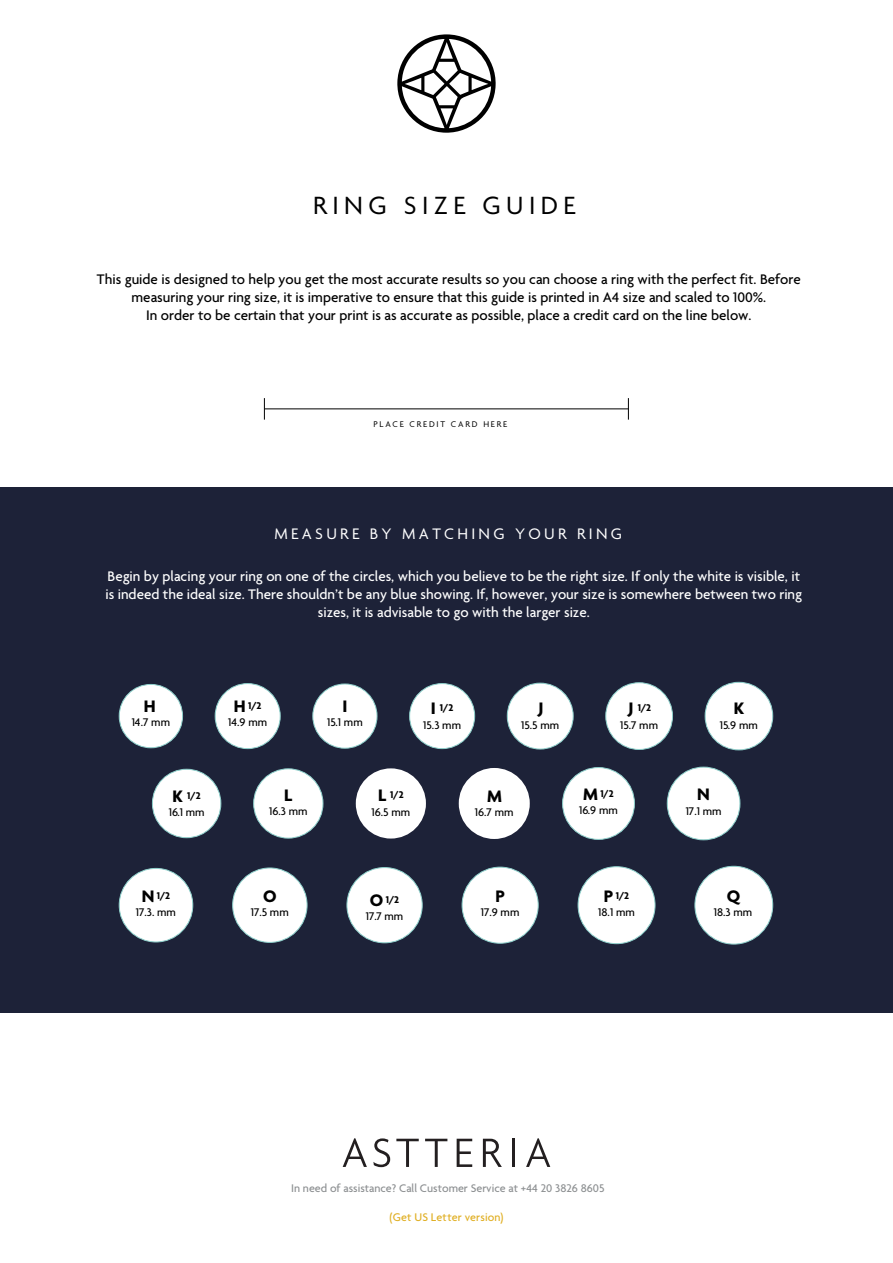
<style>
.page{position:relative;width:893px;height:1263px;background:#fff}
.page>*{position:absolute;margin:0;border:0;box-sizing:border-box;transform-origin:0 0}
.t1{font:27px "Agenda";letter-spacing:.2em;color:#000}
.t2{font:700 18px "Agenda";color:#000}
.t3{font:16.5px "Agenda";letter-spacing:.2em;color:#fff}
.t4{font:500 15px/18px "Agenda";color:#000;text-align:center}
.t5{font:500 15px/18px "Agenda";color:#fff;text-align:center}
.t6{font:500 12px "Agenda";color:#000}
.t7{font:500 12px "Agenda";color:#8d9092}
.t8{font:500 12px "Agenda";letter-spacing:.015em;color:#e0af24}
.t9{font:700 10.5px "Agenda";color:#000}
.t10{font:9px "Agenda";letter-spacing:.2em;color:#000}
.s1{font-size:18px}
</style>
<div class="page">
<div style="left:0;top:487px;width:893px;height:525px;background:#1d2238"></div>
<div style="left:254px;top:769px;width:69px;height:69px;background:#fff;border-radius:50%"></div>
<div style="left:253px;top:769px;width:70px;height:69px;border:1px solid #8fd1cc;border-radius:50%"></div>
<div style="left:356px;top:768px;width:70px;height:70px;background:#fff;border-radius:50%"></div>
<div style="left:459px;top:768px;width:71px;height:71px;background:#fff;border-radius:50%"></div>
<div style="left:563px;top:767px;width:71px;height:72px;background:#fff;border-radius:50%"></div>
<div style="left:562px;top:767px;width:73px;height:72px;border:1px solid #8fd1cc;border-radius:50%"></div>
<div style="left:667px;top:767px;width:73px;height:73px;background:#fff;border-radius:50%"></div>
<div style="left:667px;top:767px;width:73px;height:73px;border:1px solid #8fd1cc;border-radius:50%"></div>
<div style="left:152px;top:769px;width:69px;height:69px;background:#fff;border-radius:50%"></div>
<div style="left:152px;top:769px;width:69px;height:69px;border:1px solid #8fd1cc;border-radius:50%"></div>
<div style="left:705px;top:682px;width:68px;height:68px;background:#fff;border-radius:50%"></div>
<div style="left:705px;top:682px;width:68px;height:68px;border:1px solid #8fd1cc;border-radius:50%"></div>
<div style="left:119px;top:684px;width:64px;height:64px;background:#fff;border-radius:50%"></div>
<div style="left:119px;top:684px;width:64px;height:64px;border:1px solid #8fd1cc;border-radius:50%"></div>
<div style="left:410px;top:683px;width:65px;height:66px;background:#fff;border-radius:50%"></div>
<div style="left:409px;top:683px;width:66px;height:66px;border:1px solid #8fd1cc;border-radius:50%"></div>
<div style="left:215px;top:683px;width:65px;height:66px;background:#fff;border-radius:50%"></div>
<div style="left:215px;top:683px;width:65px;height:66px;border:1px solid #8fd1cc;border-radius:50%"></div>
<div style="left:507px;top:683px;width:66px;height:66px;background:#fff;border-radius:50%"></div>
<div style="left:507px;top:683px;width:66px;height:66px;border:1px solid #8fd1cc;border-radius:50%"></div>
<div style="left:313px;top:684px;width:64px;height:64px;background:#fff;border-radius:50%"></div>
<div style="left:313px;top:684px;width:64px;height:64px;border:1px solid #8fd1cc;border-radius:50%"></div>
<div style="left:606px;top:683px;width:66px;height:66px;background:#fff;border-radius:50%"></div>
<div style="left:606px;top:682px;width:67px;height:68px;border:1px solid #8fd1cc;border-radius:50%"></div>
<div style="left:119px;top:868px;width:74px;height:74px;background:#fff;border-radius:50%"></div>
<div style="left:119px;top:868px;width:74px;height:74px;border:1px solid #8fd1cc;border-radius:50%"></div>
<div style="left:233px;top:868px;width:74px;height:74px;background:#fff;border-radius:50%"></div>
<div style="left:232px;top:868px;width:75px;height:74px;border:1px solid #8fd1cc;border-radius:50%"></div>
<div style="left:347px;top:867px;width:75px;height:76px;background:#fff;border-radius:50%"></div>
<div style="left:347px;top:867px;width:75px;height:76px;border:1px solid #8fd1cc;border-radius:50%"></div>
<div style="left:578px;top:867px;width:77px;height:77px;background:#fff;border-radius:50%"></div>
<div style="left:578px;top:866px;width:77px;height:78px;border:1px solid #8fd1cc;border-radius:50%"></div>
<div style="left:462px;top:867px;width:76px;height:76px;background:#fff;border-radius:50%"></div>
<div style="left:462px;top:867px;width:76px;height:76px;border:1px solid #8fd1cc;border-radius:50%"></div>
<div style="left:695px;top:866px;width:78px;height:78px;background:#fff;border-radius:50%"></div>
<div style="left:695px;top:866px;width:78px;height:78px;border:1px solid #8fd1cc;border-radius:50%"></div>
<hr style="left:265px;top:409px;width:364px;height:1px;background:#000">
<svg style="left:264px;top:398px;width:1px;height:22px"></svg>
<svg style="left:628px;top:398px;width:1px;height:22px"></svg>
<svg style="left:397px;top:34px;width:99px;height:99px"></svg>
<svg style="left:343px;top:1138px;width:24px;height:29px"></svg>
<svg style="left:373px;top:1138px;width:17px;height:29px"></svg>
<svg style="left:396px;top:1139px;width:23px;height:28px"></svg>
<svg style="left:425px;top:1139px;width:22px;height:28px"></svg>
<svg style="left:457px;top:1139px;width:15px;height:28px"></svg>
<svg style="left:483px;top:1139px;width:19px;height:28px"></svg>
<hr style="left:512px;top:1139px;width:3px;height:28px;background:#231f20">
<svg style="left:526px;top:1138px;width:24px;height:29px"></svg>
<h1 class="t1" style="left:313px;top:190px;width:264px">RING SIZE GUIDE</h1>
<p class="t4" style="left:97px;top:269px;width:705px">This guide is designed to help you get the most accurate results so you can choose a ring with the perfect fit. Before measuring your ring size, it is imperative to ensure that this guide is printed in A4 size and scaled to 100%.<br>In order to be certain that your print is as accurate as possible, place a credit card on the line below.</p>
<p class="t10" style="left:373px;top:419px;width:135px">PLACE CREDIT CARD HERE</p>
<p class="t3" style="left:274px;top:524px;width:349px">MEASURE BY MATCHING YOUR RING</p>
<p class="t5" style="left:105px;top:567px;width:698px">Begin by placing your ring on one of the circles, which you believe to be the right size. If only the white is visible, it is indeed the ideal size. There shouldn’t be any blue showing. If, however, your size is somewhere between two ring sizes, it is advisable to go with the larger size.</p>
<p class="t2" style="left:144px;top:695px;width:13px">H</p>
<p class="t6" style="left:132px;top:715px;width:40px">14.7 mm</p>
<p class="t9" style="left:173px;top:789px;width:30px"><span class="s1">K</span> 1/2</p>
<p class="t6" style="left:169px;top:805px;width:37px">16.1 mm</p>
<p class="t9" style="left:234px;top:699px;width:29px"><span class="s1">H</span> 1/2</p>
<p class="t6" style="left:228px;top:715px;width:41px">14.9 mm</p>
<p class="t2" style="left:342px;top:695px;width:7px">I</p>
<p class="t6" style="left:327px;top:715px;width:37px">15.1 mm</p>
<p class="t9" style="left:431px;top:701px;width:24px"><span class="s1">I</span> 1/2</p>
<p class="t6" style="left:423px;top:717px;width:39px">15.3 mm</p>
<p class="t2" style="left:538px;top:697px;width:7px">J</p>
<p class="t6" style="left:521px;top:717px;width:39px">15.5 mm</p>
<p class="t9" style="left:629px;top:701px;width:24px"><span class="s1">J</span> 1/2</p>
<p class="t6" style="left:620px;top:717px;width:39px">15.7 mm</p>
<p class="t2" style="left:284px;top:784px;width:10px">L</p>
<p class="t6" style="left:269px;top:804px;width:40px">16.3 mm</p>
<p class="t9" style="left:378px;top:788px;width:27px"><span class="s1">L</span> 1/2</p>
<p class="t6" style="left:371px;top:805px;width:40px">16.5 mm</p>
<p class="t2" style="left:487px;top:785px;width:16px">M</p>
<p class="t6" style="left:475px;top:805px;width:40px">16.7 mm</p>
<p class="t9" style="left:583px;top:787px;width:32px"><span class="s1">M</span> 1/2</p>
<p class="t6" style="left:579px;top:803px;width:40px">16.9 mm</p>
<p class="t2" style="left:734px;top:697px;width:12px">K</p>
<p class="t6" style="left:720px;top:717px;width:39px">15.9 mm</p>
<p class="t2" style="left:697px;top:783px;width:14px">N</p>
<p class="t6" style="left:686px;top:803px;width:37px">17.1 mm</p>
<p class="t9" style="left:142px;top:889px;width:30px"><span class="s1">N</span> 1/2</p>
<p class="t6" style="left:136px;top:905px;width:42px">17.3. mm</p>
<p class="t2" style="left:263px;top:885px;width:15px">O</p>
<p class="t6" style="left:251px;top:905px;width:39px">17.5 mm</p>
<p class="t9" style="left:370px;top:893px;width:31px"><span class="s1">O</span> 1/2</p>
<p class="t6" style="left:366px;top:909px;width:39px">17.7 mm</p>
<p class="t2" style="left:495px;top:885px;width:11px">P</p>
<p class="t6" style="left:481px;top:905px;width:40px">17.9 mm</p>
<p class="t9" style="left:604px;top:889px;width:27px"><span class="s1">P</span> 1/2</p>
<p class="t6" style="left:598px;top:905px;width:38px">18.1 mm</p>
<p class="t2" style="left:727px;top:885px;width:15px">Q</p>
<p class="t6" style="left:714px;top:905px;width:40px">18.3 mm</p>
<p class="t7" style="left:291px;top:1180px;width:315px">In need of assistance? Call Customer Service at +44 20 3826 8605</p>
<p class="t8" style="left:389px;top:1209px;width:116px">(Get US Letter version)</p>
</div>
